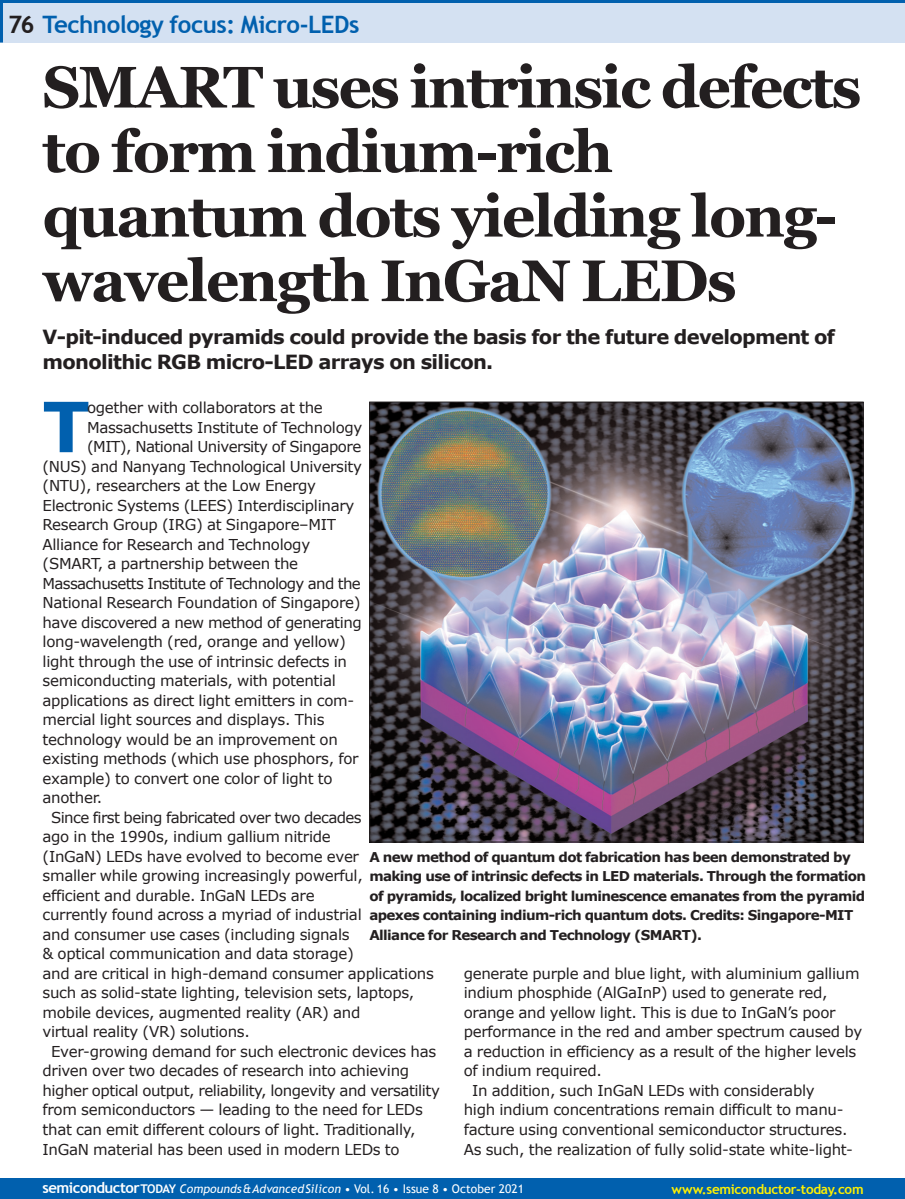
<style>
.page{position:relative;width:905px;height:1199px;background:#fff}
.page>*{position:absolute;margin:0;border:0;box-sizing:border-box;transform-origin:0 0}
.t1{font:700 69.3px "Verdana";color:#0160ae}
.t2{font:700 58.5px/64.5px "Georgia";letter-spacing:-.03em;color:#231f20}
.t3{font:700 24px "Trebuchet MS";letter-spacing:-.02em;color:#0160ae}
.t4{font:700 19.5px/25.5px "Verdana";letter-spacing:-.035em;color:#231f20}
.t5{font:15px "Verdana";letter-spacing:-.02em;color:#231f20}
.t6{font:15px "Verdana";letter-spacing:-.045em;color:#231f20}
.t7{font:15px "Verdana";letter-spacing:-.04em;color:#231f20}
.t8{font:700 13.5px/19.5px "Verdana";letter-spacing:-.045em;color:#231f20}
.t9{font:700 13.5px "Trebuchet MS";letter-spacing:-.02em;color:#fff101}
.t10{font:12px "Trebuchet MS";letter-spacing:.005em;color:#fff}
.s1{color:#231f20}
.s2{font-weight:700;font-size:15px}
.s3{font-weight:700}
.s4{font-style:italic}
</style>
<div class="page">
<div style="left:0;top:0;width:904px;height:43px;background:#d4e1f2"></div>
<hr style="left:0;top:0;width:3px;height:43px;background:#0160ae">
<div style="left:0;top:1178px;width:904px;height:20px;background:#0160ae"></div>
<hr style="left:0;top:0;width:904px;height:3px;background:#0160ae">
<img style="left:371px;top:404px;width:490px;height:436px">
<p class="t3" style="left:8px;top:10px;width:353px"><span class="s1">76</span> Technology focus: Micro-LEDs</p>
<p class="t2" style="left:43px;top:55px;width:820px">SMART uses intrinsic defects to form indium-rich quantum dots yielding long&shy;wavelength InGaN LEDs</p>
<p class="t4" style="left:43px;top:323px;width:794px">V-pit-induced pyramids could provide the basis for the future development of monolithic RGB micro-LED arrays on silicon.</p>
<p class="t1" style="left:43px;top:382px;width:49px">T</p>
<p class="t5" style="left:87px;top:398px;width:237px">ogether with collaborators at the</p>
<p class="t5" style="left:87px;top:417px;width:277px">Massachusetts Institute of Technology</p>
<p class="t5" style="left:87px;top:437px;width:276px">(MIT), National University of Singapore</p>
<p class="t5" style="left:43px;top:456px;width:321px">(NUS) and Nanyang Technological University</p>
<p class="t5" style="left:43px;top:476px;width:275px">(NTU), researchers at the Low Energy</p>
<p class="t5" style="left:43px;top:495px;width:313px">Electronic Systems (LEES) Interdisciplinary</p>
<p class="t5" style="left:43px;top:515px;width:295px">Research Group (IRG) at Singapore–MIT</p>
<p class="t5" style="left:43px;top:534px;width:269px">Alliance for Research and Technology</p>
<p class="t5" style="left:43px;top:554px;width:257px">(SMART, a partnership between the</p>
<p class="t6" style="left:43px;top:573px;width:320px">Massachusetts Institute of Technology and the</p>
<p class="t5" style="left:43px;top:593px;width:319px">National Research Foundation of Singapore)</p>
<p class="t5" style="left:43px;top:612px;width:321px">have discovered a new method of generating</p>
<p class="t5" style="left:43px;top:632px;width:305px">long-wavelength (red, orange and yellow)</p>
<p class="t5" style="left:43px;top:651px;width:306px">light through the use of intrinsic defects in</p>
<p class="t5" style="left:43px;top:671px;width:295px">semiconducting materials, with potential</p>
<p class="t5" style="left:43px;top:690px;width:313px">applications as direct light emitters in com-</p>
<p class="t5" style="left:43px;top:710px;width:283px">mercial light sources and displays. This</p>
<p class="t5" style="left:43px;top:729px;width:297px">technology would be an improvement on</p>
<p class="t5" style="left:43px;top:749px;width:317px">existing methods (which use phosphors, for</p>
<p class="t5" style="left:43px;top:768px;width:291px">example) to convert one color of light to</p>
<p class="t5" style="left:43px;top:788px;width:61px">another.</p>
<p class="t7" style="left:51px;top:807px;width:312px">Since first being fabricated over two decades</p>
<p class="t5" style="left:43px;top:827px;width:290px">ago in the 1990s, indium gallium nitride</p>
<p class="t5" style="left:43px;top:846px;width:318px">(InGaN) LEDs have evolved to become ever</p>
<p class="t5" style="left:43px;top:866px;width:322px">smaller while growing increasingly powerful,</p>
<p class="t5" style="left:43px;top:885px;width:273px">efficient and durable. InGaN LEDs are</p>
<p class="t5" style="left:43px;top:905px;width:321px">currently found across a myriad of industrial</p>
<p class="t5" style="left:43px;top:924px;width:308px">and consumer use cases (including signals</p>
<p class="t5" style="left:43px;top:944px;width:313px">&amp; optical communication and data storage)</p>
<p class="t5" style="left:43px;top:963px;width:393px">and are critical in high-demand consumer applications</p>
<p class="t5" style="left:43px;top:983px;width:373px">such as solid-state lighting, television sets, laptops,</p>
<p class="t5" style="left:43px;top:1002px;width:319px">mobile devices, augmented reality (AR) and</p>
<p class="t5" style="left:43px;top:1022px;width:209px">virtual reality (VR) solutions.</p>
<p class="t5" style="left:51px;top:1041px;width:387px">Ever-growing demand for such electronic devices has</p>
<p class="t5" style="left:43px;top:1061px;width:368px">driven over two decades of research into achieving</p>
<p class="t5" style="left:43px;top:1080px;width:399px">higher optical output, reliability, longevity and versatility</p>
<p class="t5" style="left:43px;top:1100px;width:382px">from semiconductors — leading to the need for LEDs</p>
<p class="t5" style="left:43px;top:1119px;width:374px">that can emit different colours of light. Traditionally,</p>
<p class="t5" style="left:43px;top:1139px;width:358px">InGaN material has been used in modern LEDs to</p>
<p class="t8" style="left:369px;top:846px;width:498px">A new method of quantum dot fabrication has been demonstrated by making use of intrinsic defects in LED materials. Through the formation of pyramids, localized bright luminescence emanates from the pyramid apexes containing indium-rich quantum dots. Credits: Singapore-MIT Alliance for Research and Technology (SMART).</p>
<p class="t5" style="left:463px;top:963px;width:397px">generate purple and blue light, with aluminium gallium</p>
<p class="t5" style="left:463px;top:983px;width:365px">indium phosphide (AlGaInP) used to generate red,</p>
<p class="t5" style="left:463px;top:1002px;width:373px">orange and yellow light. This is due to InGaN’s poor</p>
<p class="t5" style="left:463px;top:1022px;width:400px">performance in the red and amber spectrum caused by</p>
<p class="t5" style="left:463px;top:1041px;width:394px">a reduction in efficiency as a result of the higher levels</p>
<p class="t5" style="left:463px;top:1061px;width:140px">of indium required.</p>
<p class="t5" style="left:472px;top:1080px;width:344px">In addition, such InGaN LEDs with considerably</p>
<p class="t5" style="left:463px;top:1100px;width:381px">high indium concentrations remain difficult to manu-</p>
<p class="t5" style="left:463px;top:1119px;width:385px">facture using conventional semiconductor structures.</p>
<p class="t5" style="left:463px;top:1139px;width:391px">As such, the realization of fully solid-state white-light-</p>
<p class="t10" style="left:43px;top:1181px;width:483px"><span class="s2">semiconductor</span><span class="s3">TODAY</span> <span class="s4">Compounds&amp;AdvancedSilicon</span> • Vol. 16 • Issue 8 • October 2021</p>
<p class="t9" style="left:671px;top:1180px;width:194px">www.semiconductor-today.com</p>
</div>
